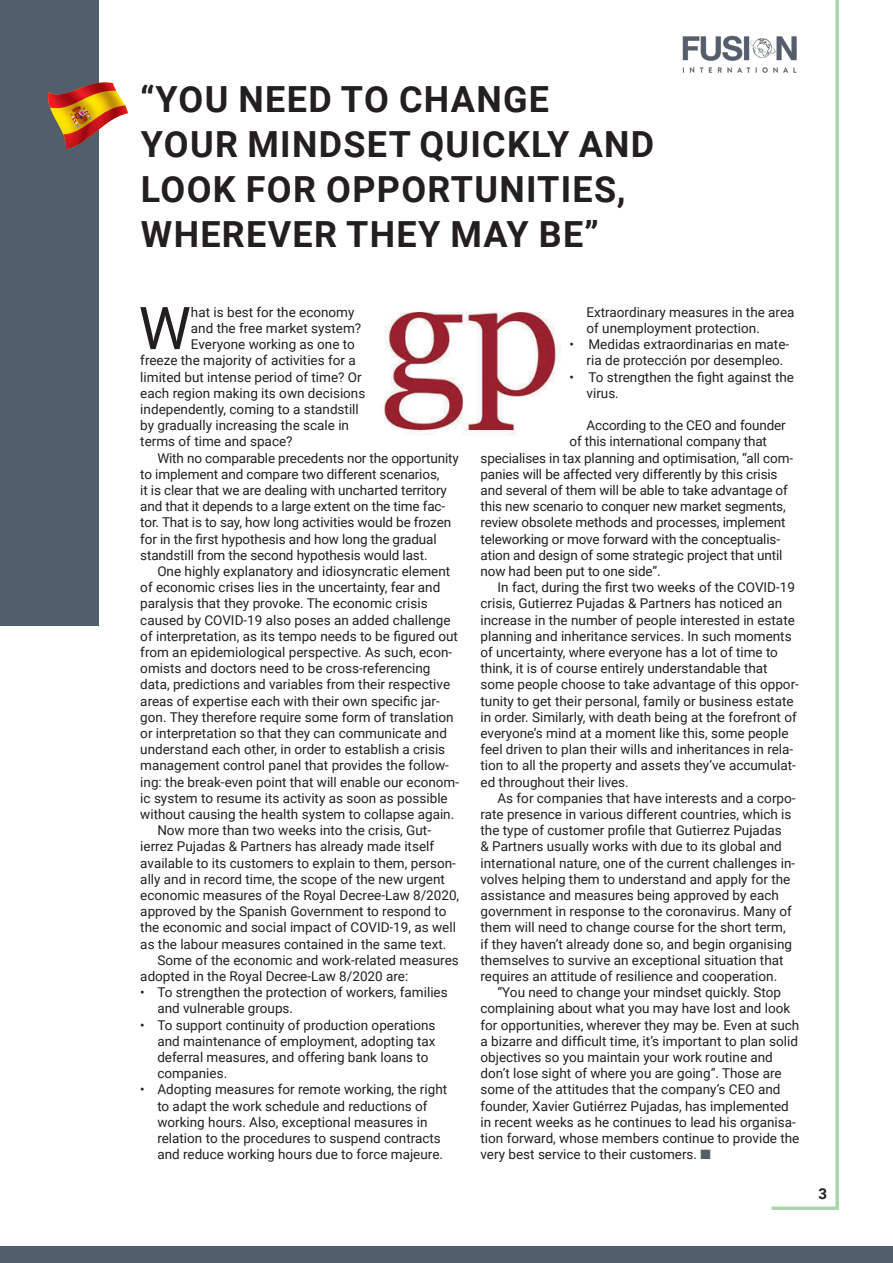
<style>
.page{position:relative;width:893px;height:1263px;background:#fff}
.page>*{position:absolute;margin:0;border:0;box-sizing:border-box;transform-origin:0 0}
.t1{font:59.1px "Roboto";color:#231f20}
.t2{font:700 36px/45px "Roboto";letter-spacing:.035em;color:#231f20}
.t3{font:700 15px "Roboto";color:#231f20}
.t4{font:13.5px/16.2px "Roboto";color:#231f20}
.s1{color:#515e6b}
</style>
<div class="page">
<div style="left:0;top:0;width:99px;height:626px;background:#515e6b"></div>
<div style="left:0;top:1246px;width:893px;height:17px;background:#515e6b"></div>
<svg style="left:772px;top:0;width:67px;height:1210px"></svg>
<img style="left:384px;top:312px;width:176px;height:124px">
<svg style="left:48px;top:82px;width:80px;height:67px"></svg>
<img style="left:683px;top:36px;width:113px;height:36px">
<p class="t2" style="left:140px;top:75px;width:515px">“YOU NEED TO CHANGE<br>YOUR MINDSET QUICKLY AND<br>LOOK FOR OPPORTUNITIES,<br>WHEREVER THEY MAY BE”</p>
<p class="t1" style="left:139px;top:287px;width:54px">W</p>
<p class="t4" style="left:191px;top:303px;width:165px">hat is best for the economy</p>
<p class="t4" style="left:191px;top:319px;width:172px">and the free market system?</p>
<p class="t4" style="left:191px;top:336px;width:165px">Everyone working as one to</p>
<p class="t4" style="left:140px;top:352px;width:217px">freeze the majority of activities for a</p>
<p class="t4" style="left:140px;top:368px;width:223px">limited but intense period of time? Or</p>
<p class="t4" style="left:140px;top:384px;width:227px">each region making its own decisions</p>
<p class="t4" style="left:140px;top:400px;width:220px">independently, coming to a standstill</p>
<p class="t4" style="left:140px;top:417px;width:210px">by gradually increasing the scale in</p>
<p class="t4" style="left:140px;top:433px;width:154px">terms of time and space?</p>
<p class="t4" style="left:140px;top:449px;width:320px;text-indent:17px">With no comparable precedents nor the opportunity to implement and compare two different scenarios,<br>it is clear that we are dealing with uncharted territory and that it depends to a large extent on the time fac&shy;tor. That is to say, how long activities would be frozen for in the first hypothesis and how long the gradual standstill from the second hypothesis would last.</p>
<p class="t4" style="left:140px;top:562px;width:320px;text-indent:17px">One highly explanatory and idiosyncratic element of economic crises lies in the uncertainty, fear and paralysis that they provoke. The economic crisis caused by COVID-19 also poses an added challenge of interpretation, as its tempo needs to be figured out from an epidemiological perspective. As such, econ&shy;omists and doctors need to be cross-referencing data, predictions and variables from their respective areas of expertise each with their own specific jar&shy;gon. They therefore require some form of translation or interpretation so that they can communicate and understand each other, in order to establish a crisis management control panel that provides the follow&shy;ing: the break-even point that will enable our econom&shy;ic system to resume its activity as soon as possible without causing the health system to collapse again.</p>
<p class="t4" style="left:140px;top:822px;width:320px;text-indent:17px">Now more than two weeks into the crisis, Gut&shy;ierrez Pujadas &amp; Partners has already made itself available to its customers to explain to them, person&shy;ally and in record time, the scope of the new urgent economic measures of the Royal Decree-Law 8/2020, approved by the Spanish Government to respond to the economic and social impact of COVID-19, as well as the labour measures contained in the same text.</p>
<p class="t4" style="left:140px;top:951px;width:320px;text-indent:17px">Some of the economic and work-related measures adopted in the Royal Decree-Law 8/2020 are:</p>
<p class="t4" style="left:157px;top:984px;width:292px;text-indent:-17px">• To strengthen the protection of workers, families and vulnerable groups.</p>
<p class="t4" style="left:157px;top:1016px;width:280px;text-indent:-17px">• To support continuity of production operations and maintenance of employment, adopting tax deferral measures, and offering bank loans to companies.</p>
<p class="t4" style="left:157px;top:1081px;width:291px;text-indent:-17px">• Adopting measures for remote working, the right to adapt the work schedule and reductions of working hours. Also, exceptional measures in relation to the procedures to suspend contracts and reduce working hours due to force majeure.</p>
<p class="t4" style="left:586px;top:303px;width:209px">Extraordinary measures in the area of unemployment protection.</p>
<p class="t4" style="left:586px;top:336px;width:204px;text-indent:-17px">• Medidas extraordinarias en mate&shy;ria de protección por desempleo.</p>
<p class="t4" style="left:586px;top:368px;width:209px;text-indent:-17px">• To strengthen the fight against the virus.</p>
<p class="t4" style="left:586px;top:417px;width:201px">According to the CEO and founder</p>
<p class="t4" style="left:569px;top:433px;width:199px">of this international company that</p>
<p class="t4" style="left:480px;top:449px;width:314px">specialises in tax planning and optimisation, “all com-</p>
<p class="t4" style="left:480px;top:465px;width:299px">panies will be affected very differently by this crisis</p>
<p class="t4" style="left:480px;top:481px;width:309px">and several of them will be able to take advantage of</p>
<p class="t4" style="left:480px;top:498px;width:307px">this new scenario to conquer new market segments,</p>
<p class="t4" style="left:480px;top:514px;width:307px">review obsolete methods and processes, implement</p>
<p class="t4" style="left:480px;top:530px;width:301px">teleworking or move forward with the conceptualis-</p>
<p class="t4" style="left:480px;top:546px;width:303px">ation and design of some strategic project that until</p>
<p class="t4" style="left:480px;top:562px;width:182px">now had been put to one side”.</p>
<p class="t4" style="left:480px;top:579px;width:320px;text-indent:17px">In fact, during the first two weeks of the COVID-19 crisis, Gutierrez Pujadas &amp; Partners has noticed an increase in the number of people interested in estate planning and inheritance services. In such moments of uncertainty, where everyone has a lot of time to think, it is of course entirely understandable that some people choose to take advantage of this oppor&shy;tunity to get their personal, family or business estate in order. Similarly, with death being at the forefront of everyone’s mind at a moment like this, some people feel driven to plan their wills and inheritances in rela&shy;tion to all the property and assets they’ve accumulat&shy;ed throughout their lives.</p>
<p class="t4" style="left:480px;top:789px;width:316px;text-indent:17px">As for companies that have interests and a corpo&shy;rate presence in various different countries, which is the type of customer profile that Gutierrez Pujadas<br>&amp; Partners usually works with due to its global and international nature, one of the current challenges in&shy;volves helping them to understand and apply for the assistance and measures being approved by each government in response to the coronavirus. Many of them will need to change course for the short term, if they haven’t already done so, and begin organising themselves to survive an exceptional situation that requires an attitude of resilience and cooperation.</p>
<p class="t4" style="left:480px;top:984px;width:320px;text-indent:17px">“You need to change your mindset quickly. Stop complaining about what you may have lost and look for opportunities, wherever they may be. Even at such a bizarre and difficult time, it’s important to plan solid objectives so you maintain your work routine and don’t lose sight of where you are going”. Those are some of the attitudes that the company’s CEO and founder, Xavier Gutiérrez Pujadas, has implemented in recent weeks as he continues to lead his organisa&shy;tion forward, whose members continue to provide the very best service to their customers. <span class="s1">■</span></p>
<p class="t3" style="left:818px;top:1183px;width:10px">3</p>
</div>
